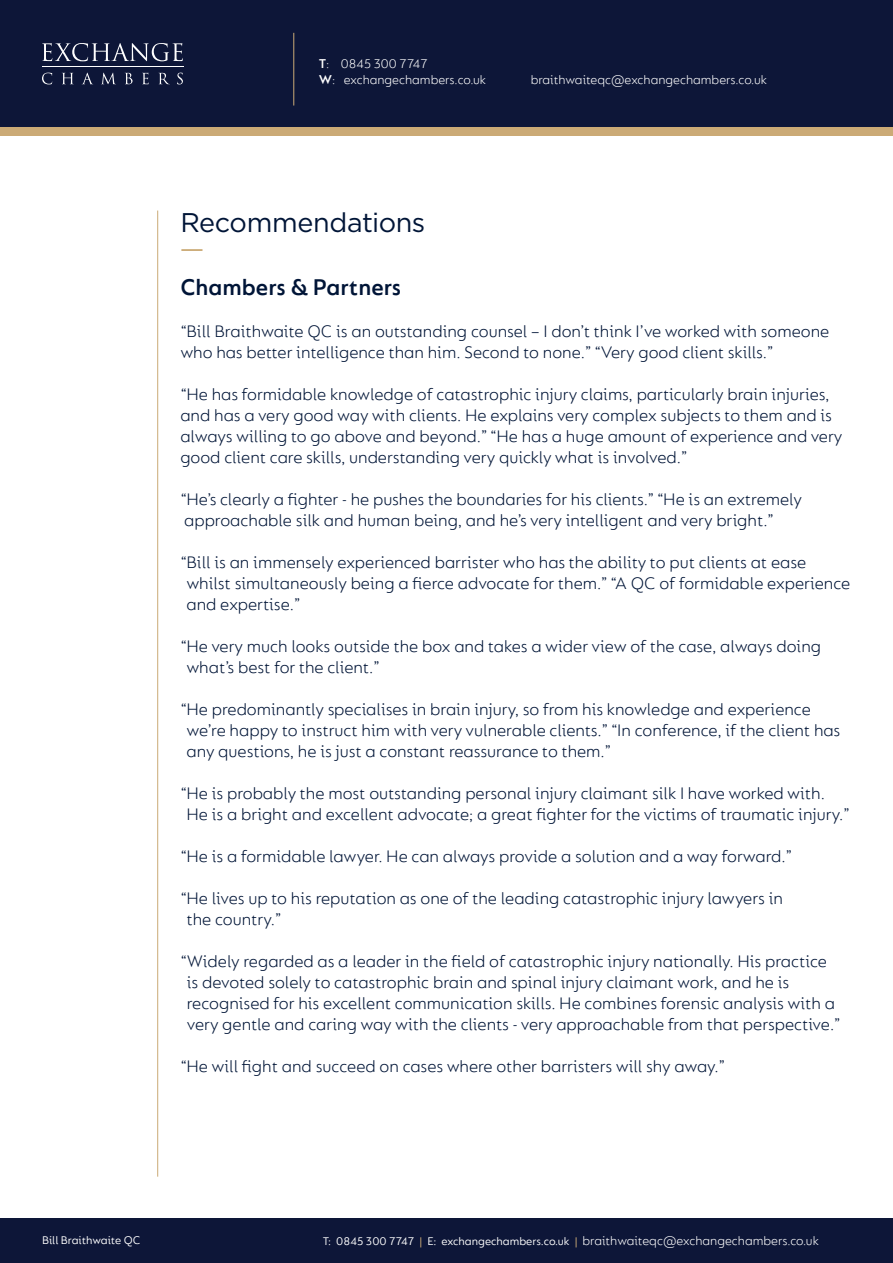
<style>
.page{position:relative;width:893px;height:1263px;background:#fff}
.page>*{position:absolute;margin:0;border:0;box-sizing:border-box;transform-origin:0 0}
.t1{font:27px "Gotham";letter-spacing:-.015em;color:#001537}
.t2{font:600 24px "FS Lucas";color:#001537}
.t3{font:300 18px/21px "FS Lucas";color:#001537}
.t4{font:300 13.5px/16.2px "FS Lucas";color:#fff}
.t5{font:12px "FS Lucas";color:#fff}
.s1{font-weight:600}
.s2{color:#cbaa76}
.s3{font-weight:300;font-size:13.5px}
</style>
<div class="page">
<div style="left:0;top:64px;width:893px;height:72px;background:#cbaa76"></div>
<div style="left:0;top:0;width:893px;height:127px;background:#0d1638"></div>
<div style="left:0;top:1219px;width:893px;height:44px;background:#0d1638"></div>
<hr style="left:42px;top:67px;width:142px;height:1px;background:#fff">
<svg style="left:42px;top:43px;width:141px;height:18px"></svg>
<svg style="left:42px;top:73px;width:10px;height:11px"></svg>
<svg style="left:62px;top:73px;width:11px;height:11px"></svg>
<svg style="left:82px;top:73px;width:11px;height:11px"></svg>
<svg style="left:102px;top:73px;width:13px;height:11px"></svg>
<svg style="left:125px;top:73px;width:8px;height:11px"></svg>
<svg style="left:142px;top:73px;width:7px;height:11px"></svg>
<svg style="left:159px;top:73px;width:10px;height:11px"></svg>
<svg style="left:177px;top:73px;width:6px;height:11px"></svg>
<hr style="left:293px;top:33px;width:1px;height:73px;background:#cbaa76">
<hr style="left:157px;top:211px;width:1px;height:966px;background:#cbaa76">
<hr style="left:181px;top:249px;width:21px;height:2px;background:#cbaa76">
<p class="t4" style="left:319px;top:55px;width:169px"><span class="s1">T</span>: 0845 300 7747<br><span class="s1">W</span>: exchangechambers.co.uk</p>
<p class="t4" style="left:531px;top:71px;width:238px">braithwaiteqc@exchangechambers.co.uk</p>
<p class="t1" style="left:180px;top:205px;width:247px">Recommendations</p>
<p class="t2" style="left:180px;top:273px;width:222px">Chambers &amp; Partners</p>
<p class="t3" style="left:180px;top:320px;width:651px">“Bill Braithwaite QC is an outstanding counsel – I don’t think I’ve worked with someone who has better intelligence than him. Second to none.” “Very good client skills.”</p>
<p class="t3" style="left:180px;top:383px;width:664px">“He has formidable knowledge of catastrophic injury claims, particularly brain injuries, and has a very good way with clients. He explains very complex subjects to them and is always willing to go above and beyond.” “He has a huge amount of experience and very good client care skills, understanding very quickly what is involved.”</p>
<p class="t3" style="left:180px;top:488px;width:623px">“He’s clearly a fighter - he pushes the boundaries for his clients.” “He is an extremely approachable silk and human being, and he’s very intelligent and very bright.”</p>
<p class="t3" style="left:186px;top:551px;width:665px;text-indent:-6px">“Bill is an immensely experienced barrister who has the ability to put clients at ease whilst simultaneously being a fierce advocate for them.” “A QC of formidable experience and expertise.”</p>
<p class="t3" style="left:186px;top:635px;width:636px;text-indent:-6px">“He very much looks outside the box and takes a wider view of the case, always doing what’s best for the client.”</p>
<p class="t3" style="left:186px;top:698px;width:655px;text-indent:-6px">“He predominantly specialises in brain injury, so from his knowledge and experience we’re happy to instruct him with very vulnerable clients.” “In conference, if the client has any questions, he is just a constant reassurance to them.”</p>
<p class="t3" style="left:186px;top:782px;width:665px;text-indent:-6px">“He is probably the most outstanding personal injury claimant silk I have worked with.<br>He is a bright and excellent advocate; a great fighter for the victims of traumatic injury.”</p>
<p class="t3" style="left:180px;top:845px;width:613px">“He is a formidable lawyer. He can always provide a solution and a way forward.”</p>
<p class="t3" style="left:186px;top:887px;width:598px;text-indent:-6px">“He lives up to his reputation as one of the leading catastrophic injury lawyers in the country.”</p>
<p class="t3" style="left:187px;top:950px;width:655px;text-indent:-7px">“Widely regarded as a leader in the field of catastrophic injury nationally. His practice is devoted solely to catastrophic brain and spinal injury claimant work, and he is recognised for his excellent communication skills. He combines forensic analysis with a very gentle and caring way with the clients - very approachable from that perspective.”</p>
<p class="t3" style="left:180px;top:1055px;width:546px">“He will fight and succeed on cases where other barristers will shy away.”</p>
<p class="t5" style="left:42px;top:1233px;width:100px">Bill Braithwaite QC</p>
<p class="t5" style="left:323px;top:1235px;width:498px">T: 0845 300 7747 <span class="s2">|</span> E: exchangechambers.co.uk <span class="s2">|</span> <span class="s3">braithwaiteqc@exchangechambers.co.uk</span></p>
</div>
